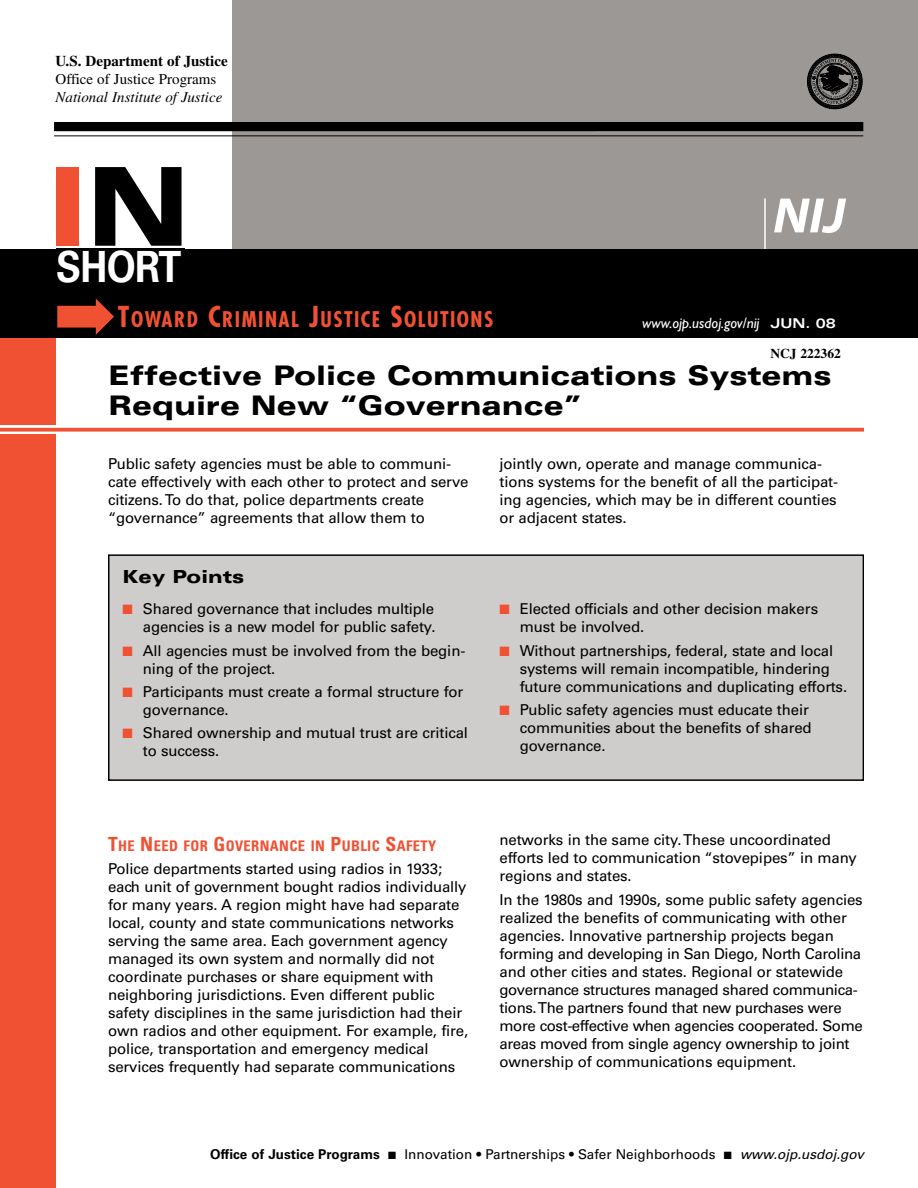
<style>
.page{position:relative;width:918px;height:1188px;background:#fff}
.page>*{position:absolute;margin:0;border:0;box-sizing:border-box;transform-origin:0 0}
.t1{font:900 expanded 108.9px "Univers";color:#f05133}
.t2{font:700 43.05px "Univers";letter-spacing:-.02em;color:#fff;scale:.87 1}
.t3{font:900 expanded 27px/30px "Univers";color:#000}
.t4{font:700 condensed 21px "Futura";letter-spacing:.065em;color:#f05133}
.t5{font:900 expanded 18px "Univers";color:#000}
.t6{font:15px/18px "Univers";letter-spacing:-.01em;color:#000}
.t7{font:italic 15px "Gill Sans";color:#fff}
.t8{font:italic 15px "Times";color:#000}
.t9{font:700 15px "Times";color:#000}
.t10{font:15px "Times";color:#000}
.t11{font:700 condensed 14.7px "Univers";letter-spacing:.025em;color:#f05133}
.t12{font:13.5px "Univers";color:#000}
.t13{font:700 13.5px "Times";color:#000}
.s1{color:#000}
.s2{font-size:28.05px}
.s3{font-family:"Univers";font-weight:700;font-style:normal;font-stretch:expanded;font-size:13.5px}
.s4{color:#f05133}
.s5{font-size:19.5px}
.s6{font-weight:700}
.s7{font-style:italic}
</style>
<div class="page">
<div style="left:232px;top:0;width:686px;height:323px;background:#9b9895"></div>
<div style="left:54px;top:122px;width:809px;height:9px;background:#000"></div>
<hr style="left:54px;top:136px;width:809px;height:1px;background:#000">
<hr style="left:764px;top:198px;width:2px;height:140px;background:#fff">
<svg style="left:0;top:428px;width:864px;height:4px;background:#f16248"></svg>
<div style="left:0;top:435px;width:55px;height:753px;background:#f05133"></div>
<svg style="left:807px;top:54px;width:56px;height:55px"></svg>
<svg style="left:774px;top:199px;width:72px;height:34px"></svg>
<div style="left:57px;top:248px;width:128px;height:41px;background:#000"></div>
<div style="left:0;top:328px;width:55px;height:97px;background:#f05133"></div>
<div style="left:0;top:249px;width:918px;height:89px;background:#000"></div>
<div style="left:110px;top:556px;width:752px;height:223px;background:#cfcdcb"></div>
<div style="left:108px;top:554px;width:756px;height:227px;border:2px solid #000"></div>
<h5 class="t9" style="left:56px;top:56px;width:174px">U.S. Department of Justice</h5>
<p class="t10" style="left:56px;top:74px;width:162px">Office of Justice Programs</p>
<p class="t8" style="left:56px;top:92px;width:168px">National Institute of Justice</p>
<p class="t1" style="left:48px;top:167px;width:145px">I<span class="s1">N</span></p>
<h2 class="t2" style="left:56px;top:251px;width:145px">SHORT</h2>
<p class="t4" style="left:118px;top:310px;width:377px"><span class="s2">T</span>OWARD <span class="s2">C</span>RIMINAL <span class="s2">J</span>USTICE <span class="s2">S</span>OLUTIONS</p>
<p class="t7" style="left:642px;top:318px;width:195px">www.ojp.usdoj.gov/nij <span class="s3">JUN. 08</span></p>
<h2 class="t3" style="left:108px;top:363px;width:725px">Effective Police Communications Systems<br>Require New “Governance”</h2>
<p class="t6" style="left:108px;top:456px;width:345px">Public safety agencies must be able to communi-</p>
<p class="t6" style="left:500px;top:456px;width:324px">jointly own, operate and manage communica-</p>
<p class="t6" style="left:108px;top:474px;width:362px">cate effectively with each other to protect and serve</p>
<p class="t6" style="left:499px;top:474px;width:340px">tions systems for the benefit of all the participat-</p>
<p class="t6" style="left:108px;top:492px;width:318px">citizens. To do that, police departments create</p>
<p class="t6" style="left:499px;top:492px;width:339px">ing agencies, which may be in different counties</p>
<p class="t6" style="left:108px;top:510px;width:318px">“governance” agreements that allow them to</p>
<p class="t6" style="left:499px;top:510px;width:129px">or adjacent states.</p>
<h5 class="t13" style="left:770px;top:348px;width:72px">NCJ 222362</h5>
<p class="t5" style="left:123px;top:570px;width:123px">Key Points</p>
<p class="t6" style="left:123px;top:601px;width:314px;text-align:right"><span class="s4">■</span> Shared governance that includes multiple agencies is a new model for public safety.</p>
<p class="t6" style="left:143px;top:643px;width:324px;text-indent:-20px"><span class="s4">■</span> All agencies must be involved from the begin&shy;ning of the project.</p>
<p class="t6" style="left:143px;top:684px;width:322px;text-indent:-20px"><span class="s4">■</span> Participants must create a formal structure for governance.</p>
<p class="t6" style="left:143px;top:725px;width:327px;text-indent:-20px"><span class="s4">■</span> Shared ownership and mutual trust are critical to success.</p>
<h5 class="t11" style="left:108px;top:840px;width:330px"><span class="s5">T</span>HE <span class="s5">N</span>EED FOR <span class="s5">G</span>OVERNANCE IN <span class="s5">P</span>UBLIC <span class="s5">S</span>AFETY</h5>
<p class="t6" style="left:108px;top:861px;width:362px">Police departments started using radios in 1933; each unit of government bought radios individually for many years. A region might have had separate local, county and state communications networks serving the same area. Each government agency managed its own system and normally did not coordinate purchases or share equipment with neighboring jurisdictions. Even different public safety disciplines in the same jurisdiction had their own radios and other equipment. For example, fire, police, transportation and emergency medical services frequently had separate communications</p>
<p class="t6" style="left:520px;top:601px;width:300px;text-indent:-20px"><span class="s4">■</span> Elected officials and other decision makers must be involved.</p>
<p class="t6" style="left:520px;top:643px;width:329px;text-indent:-20px"><span class="s4">■</span> Without partnerships, federal, state and local systems will remain incompatible, hindering future communications and duplicating efforts.</p>
<p class="t6" style="left:520px;top:702px;width:294px;text-indent:-20px"><span class="s4">■</span> Public safety agencies must educate their communities about the benefits of shared governance.</p>
<p class="t6" style="left:500px;top:832px;width:359px">networks in the same city. These uncoordinated efforts led to communication “stovepipes” in many regions and states.</p>
<p class="t6" style="left:500px;top:892px;width:365px">In the 1980s and 1990s, some public safety agencies realized the benefits of communicating with other agencies. Innovative partnership projects began forming and developing in San Diego, North Carolina and other cities and states. Regional or statewide governance structures managed shared communica&shy;tions. The partners found that new purchases were more cost-effective when agencies cooperated. Some areas moved from single agency ownership to joint ownership of communications equipment.</p>
<p class="t12" style="left:210px;top:1150px;width:658px"><span class="s6">Office of Justice Programs</span> ■ Innovation • Partnerships • Safer Neighborhoods ■ <span class="s7">www.ojp.usdoj.gov</span></p>
</div>
